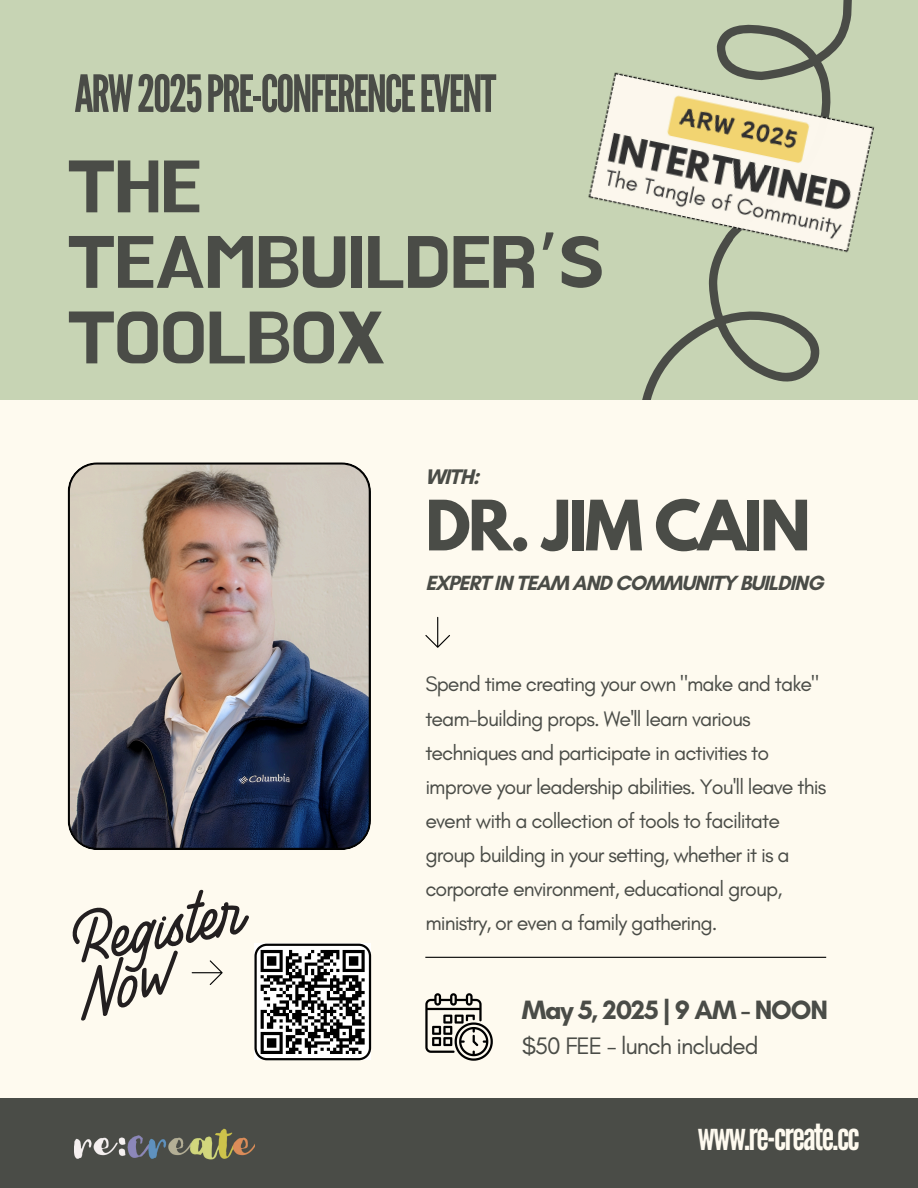
<style>
.page{position:relative;width:918px;height:1188px;background:#c7d4b4}
.page>*{position:absolute;margin:0;border:0;box-sizing:border-box;transform-origin:0 0}
.t1{font:71.25px/75.4px "BMHANNA";color:#4a4c47}
.t2{font:700 61.5px "League Spartan";letter-spacing:-.045em;color:#4a4c47}
.t3{font:51.15px "League Gothic";letter-spacing:-.045em;color:#4a4c47}
.t4{font:38.7px "League Gothic";letter-spacing:-.045em;color:#fefaef}
.t5{font:700 27px "Glacial Indifference";letter-spacing:-.045em;color:#4a4c47}
.t6{font:24.3px "Glacial Indifference";letter-spacing:-.045em;color:#4a4c47}
.t7{font:21.45px/34px "Glacial Indifference";letter-spacing:-.045em;color:#4a4c47}
.t8{font:700 21.45px "Glacial Indifference";color:#4a4c47}
.t9{font:700 20.85px "Glacial Indifference";letter-spacing:-.045em;color:#4a4c47}
.s1{font-family:"Noto Sans Gurmukhi"}
</style>
<div class="page">
<svg style="left:642px;top:0;width:210px;height:400px"></svg>
<div style="left:0;top:400px;width:918px;height:699px;background:#fefaef"></div>
<img style="left:68px;top:462px;width:303px;height:388px">
<hr style="left:425px;top:957px;width:401px;height:1px;background:#020202">
<svg style="left:425px;top:617px;width:25px;height:31px"></svg>
<svg style="left:425px;top:993px;width:68px;height:68px"></svg>
<svg style="left:72px;top:889px;width:299px;height:171px"></svg>
<img style="left:588px;top:59px;width:287px;height:210px">
<div style="left:0;top:1099px;width:918px;height:89px;background:#4a4c47"></div>
<img style="left:74px;top:1098px;width:180px;height:62px">
<h1 class="t3" style="left:74px;top:64px;width:423px">ARW2025PRE-CONFERENCEEVENT</h1>
<p class="t1" style="left:68px;top:150px;width:538px">THE<br>TEAMBUILDER<span class="s1">’</span>S<br>TOOLBOX</p>
<p class="t8" style="left:425px;top:464px;width:56px">WITH:</p>
<p class="t2" style="left:425px;top:495px;width:387px">DR. JIM CAIN</p>
<h2 class="t9" style="left:425px;top:570px;width:400px">EXPERT IN TEAM AND COMMUNITY BUILDING</h2>
<p class="t7" style="left:425px;top:667px;width:402px">Spend time creating your own "make and take" team-building props. We'll learn various techniques and participate in activities to improve your leadership abilities. You'll leave this event with a collection of tools to facilitate group building in your setting, whether it is a corporate environment, educational group, ministry, or even a family gathering.</p>
<p class="t5" style="left:522px;top:993px;width:308px">May 5, 2025 | 9 AM - NOON</p>
<p class="t6" style="left:522px;top:1031px;width:238px">$50 FEE - lunch included</p>
<p class="t4" style="left:698px;top:1114px;width:163px">www.re-create.cc</p>
</div>
